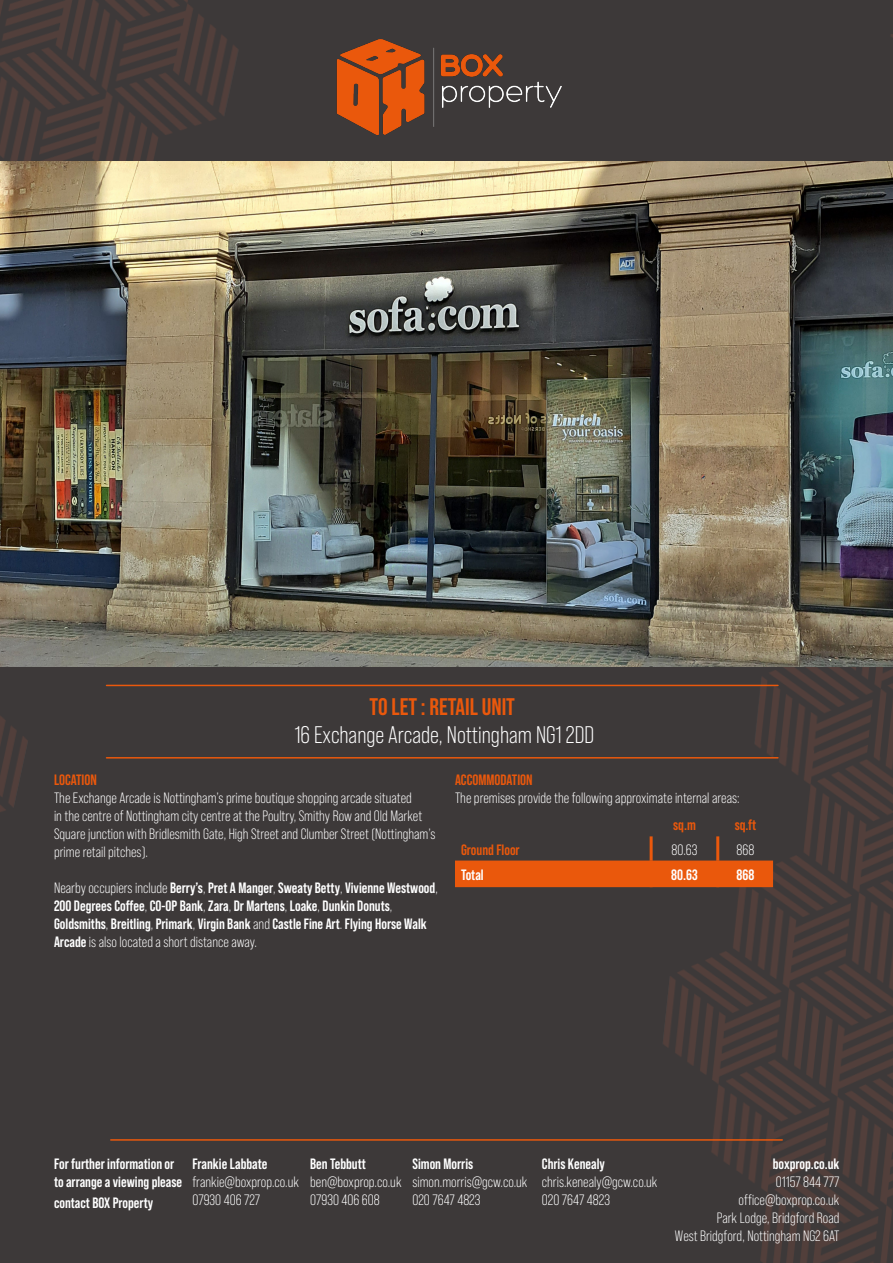
<style>
.page{position:relative;width:893px;height:1263px;background:#3d3939}
.page>*{position:absolute;margin:0;border:0;box-sizing:border-box;transform-origin:0 0}
.t1{font:24px "Bebas Neue Pro";color:#fff}
.t2{font:700 24px "Bebas Neue Pro";color:#ea580c}
.t3{font:15px/18px "Bebas Neue Pro";color:#fff}
.t4{font:700 15px/18px "Bebas Neue Pro";color:#fff}
.t5{font:700 15px "Bebas Neue Pro";color:#ea580c}
.s1{font-weight:400}
</style>
<div class="page">
<img style="left:0;top:0;width:296px;height:812px">
<img style="left:621px;top:34px;width:272px;height:1229px">
<hr style="left:111px;top:1139px;width:671px;height:2px;background:#ea580c">
<img style="left:336px;top:39px;width:226px;height:97px">
<img style="left:0;top:162px;width:893px;height:504px">
<div style="left:455px;top:860px;width:318px;height:27px;background:#ea580c"></div>
<hr style="left:650px;top:836px;width:3px;height:24px;background:#ea580c">
<hr style="left:716px;top:836px;width:3px;height:24px;background:#ea580c">
<hr style="left:650px;top:860px;width:3px;height:27px;background:#ea580c">
<hr style="left:716px;top:860px;width:3px;height:27px;background:#ea580c">
<hr style="left:107px;top:757px;width:671px;height:1px;background:#ea580c">
<hr style="left:107px;top:685px;width:671px;height:1px;background:#ea580c">
<p class="t2" style="left:369px;top:693px;width:147px">TO LET : RETAIL UNIT</p>
<p class="t1" style="left:294px;top:722px;width:301px">16 Exchange Arcade, Nottingham NG1 2DD</p>
<p class="t5" style="left:54px;top:771px;width:44px">LOCATION</p>
<p class="t3" style="left:54px;top:789px;width:383px">The Exchange Arcade is Nottingham’s prime boutique shopping arcade situated<br>in the centre of Nottingham city centre at the Poultry, Smithy Row and Old Market Square junction with Bridlesmith Gate, High Street and Clumber Street (Nottingham’s prime retail pitches).</p>
<p class="t4" style="left:54px;top:879px;width:385px"><span class="s1">Nearby occupiers include</span> Berry’s<span class="s1">,</span> Pret A Manger<span class="s1">,</span> Sweaty Betty<span class="s1">,</span> Vivienne Westwood<span class="s1">, </span>200 Degrees Coffee<span class="s1">,</span> CO-OP Bank<span class="s1">,</span> Zara<span class="s1">,</span> Dr Martens<span class="s1">,</span> Loake<span class="s1">,</span> Dunkin Donuts<span class="s1">, </span>Goldsmiths<span class="s1">,</span> Breitling<span class="s1">,</span> Primark<span class="s1">,</span> Virgin Bank <span class="s1">and</span> Castle Fine Art<span class="s1">.</span> Flying Horse Walk Arcade <span class="s1">is also located a short distance away.</span></p>
<p class="t5" style="left:455px;top:771px;width:79px">ACCOMMODATION</p>
<p class="t3" style="left:455px;top:789px;width:286px">The premises provide the following approximate internal areas:</p>
<p class="t5" style="left:673px;top:817px;width:24px">sq.m</p>
<p class="t5" style="left:735px;top:817px;width:23px">sq.ft</p>
<p class="t5" style="left:461px;top:841px;width:60px">Ground Floor</p>
<p class="t3" style="left:671px;top:840px;width:27px">80.63</p>
<p class="t3" style="left:736px;top:840px;width:19px">868</p>
<p class="t4" style="left:461px;top:865px;width:24px">Total</p>
<p class="t4" style="left:671px;top:865px;width:28px">80.63</p>
<p class="t4" style="left:736px;top:865px;width:19px">868</p>
<p class="t4" style="left:54px;top:1154px;width:130px">For further information or to arrange a viewing please</p>
<p class="t4" style="left:54px;top:1194px;width:101px">contact BOX Property</p>
<p class="t4" style="left:192px;top:1154px;width:77px">Frankie Labbate</p>
<p class="t3" style="left:192px;top:1173px;width:108px">frankie@boxprop.co.uk</p>
<p class="t3" style="left:192px;top:1191px;width:69px">07930 406 727</p>
<p class="t4" style="left:310px;top:1154px;width:57px">Ben Tebbutt</p>
<p class="t3" style="left:310px;top:1173px;width:93px">ben@boxprop.co.uk</p>
<p class="t3" style="left:310px;top:1191px;width:71px">07930 406 608</p>
<p class="t4" style="left:412px;top:1154px;width:62px">Simon Morris</p>
<p class="t3" style="left:412px;top:1173px;width:117px">simon.morris@gcw.co.uk</p>
<p class="t3" style="left:412px;top:1191px;width:70px">020 7647 4823</p>
<p class="t4" style="left:542px;top:1154px;width:64px">Chris Kenealy</p>
<p class="t3" style="left:542px;top:1173px;width:117px">chris.kenealy@gcw.co.uk</p>
<p class="t3" style="left:542px;top:1191px;width:70px">020 7647 4823</p>
<p class="t4" style="left:773px;top:1154px;width:68px">boxprop.co.uk</p>
<p class="t3" style="left:776px;top:1173px;width:65px">01157 844 777</p>
<p class="t3" style="left:739px;top:1191px;width:102px">office@boxprop.co.uk</p>
<p class="t3" style="left:717px;top:1209px;width:124px">Park Lodge, Bridgford Road</p>
<p class="t3" style="left:675px;top:1227px;width:166px">West Bridgford, Nottingham NG2 6AT</p>
</div>
